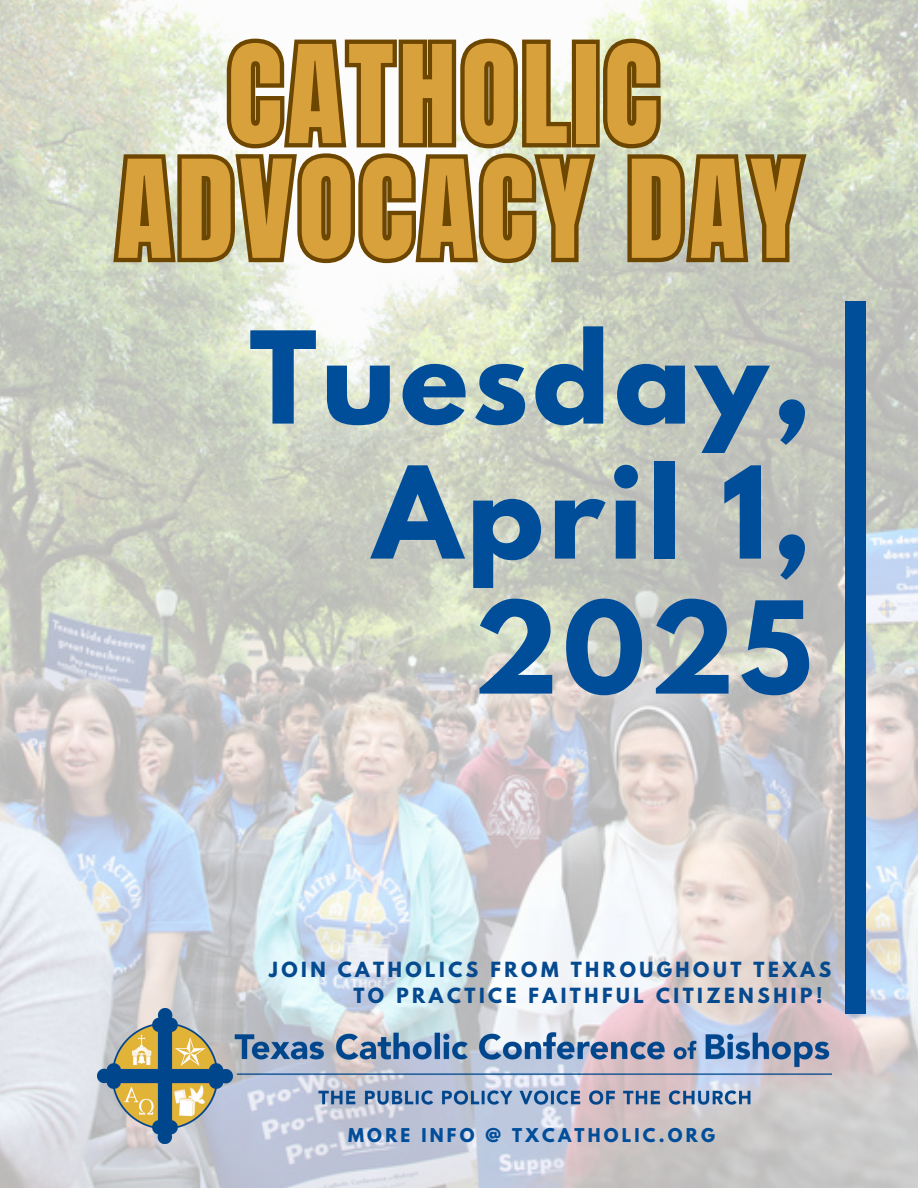
<style>
.page{position:relative;width:918px;height:1188px;background:#fff}
.page>*{position:absolute;margin:0;border:0;box-sizing:border-box;transform-origin:0 0}
.t1{font:115.5px/114.8px "Anton";letter-spacing:.04em;color:#d9a13b;text-align:center}
.t2{font:700 113.1px/135px "League Spartan";letter-spacing:.04em;color:#004d99;text-align:right}
.t3{font:700 18.6px/25.8px "League Spartan";letter-spacing:.19em;color:#05498f}
.t4{font:700 16.8px "League Spartan";letter-spacing:.19em;color:#004d99}
</style>
<div class="page">
<img style="left:0;top:0;width:918px;height:1188px">
<div style="left:846px;top:301px;width:20px;height:712px;background:#004d99"></div>
<img style="left:97px;top:1009px;width:735px;height:135px">
<svg style="left:221px;top:33px;width:445px;height:115px"></svg>
<svg style="left:109px;top:148px;width:703px;height:164px"></svg>
<p class="t1" style="left:116px;top:39px;width:687px">CATHOLIC<br>ADVOCACY DAY</p>
<h1 class="t2" style="left:249px;top:325px;width:564px">Tuesday,<br>April 1,<br>2025</h1>
<h2 class="t3" style="left:353px;top:959px;width:479px;text-indent:-84px">JOIN CATHOLICS FROM THROUGHOUT TEXAS<br>TO PRACTICE FAITHFUL CITIZENSHIP!</h2>
<p class="t4" style="left:348px;top:1127px;width:369px">MORE INFO @ TXCATHOLIC.ORG</p>
</div>
